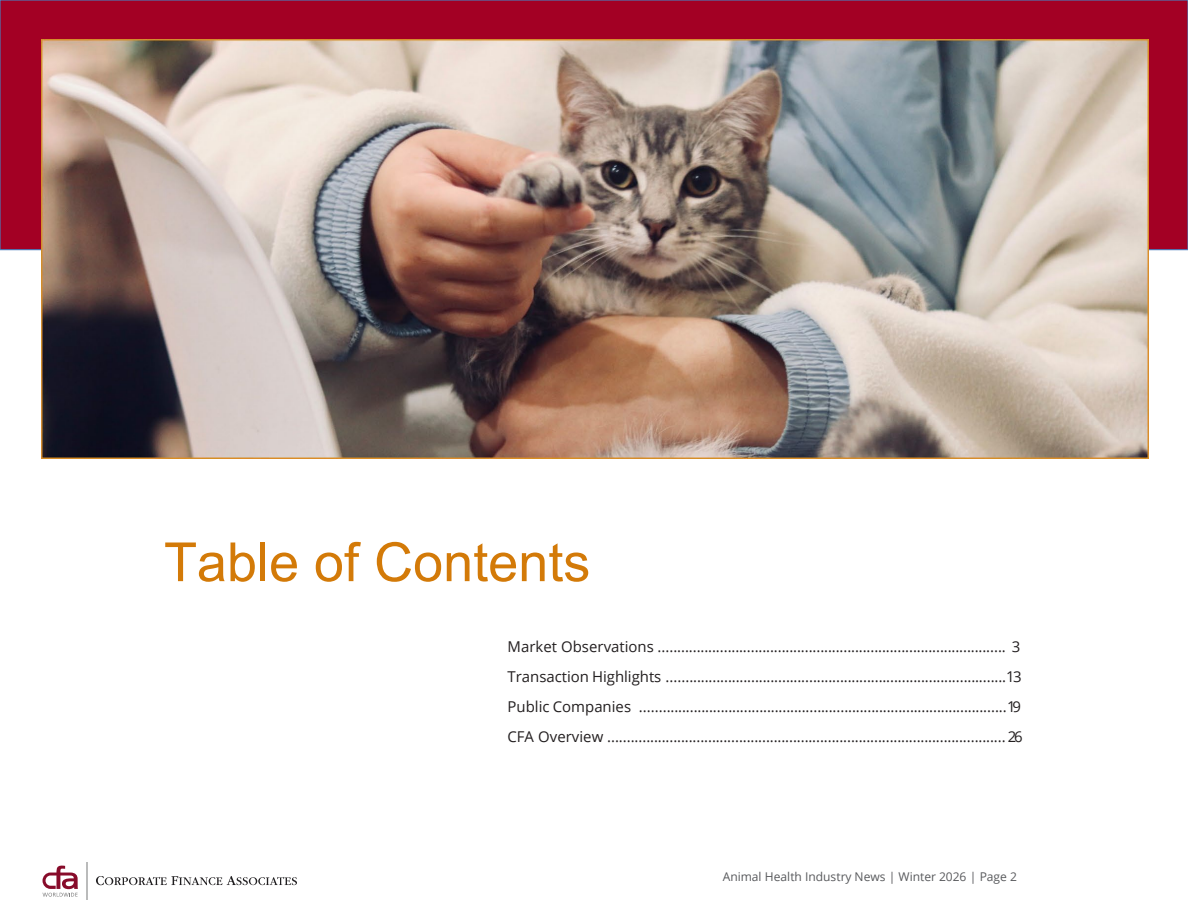
<style>
.page{position:relative;width:1188px;height:918px;background:#fff}
.page>*{position:absolute;margin:0;border:0;box-sizing:border-box;transform-origin:0 0}
.t1{font:54px "Arial";color:#d37a08}
.t2{font:15px "Open Sans";color:#231f20}
.t3{font:12px "Open Sans";color:#595a5d}
</style>
<div class="page">
<div style="left:0;top:0;width:1188px;height:250px;background:#a30024"></div>
<hr style="left:86px;top:862px;width:2px;height:38px;background:#babbbb">
<svg style="left:96px;top:876px;width:201px;height:9px"></svg>
<svg style="left:43px;top:865px;width:35px;height:32px"></svg>
<img style="left:41px;top:40px;width:1107px;height:418px">
<h2 class="t1" style="left:164px;top:525px;width:428px">Table of Contents</h2>
<p class="t2" style="left:508px;top:636px;width:514px">Market Observations .......................................................................................... 3</p>
<p class="t2" style="left:508px;top:666px;width:516px">Transaction Highlights ........................................................................................13</p>
<p class="t2" style="left:508px;top:696px;width:515px">Public Companies ...............................................................................................19</p>
<p class="t2" style="left:508px;top:726px;width:517px">CFA Overview ....................................................................................................... 26</p>
<p class="t3" style="left:723px;top:869px;width:296px">Animal Health Industry News | Winter 2026 | Page 2</p>
</div>
